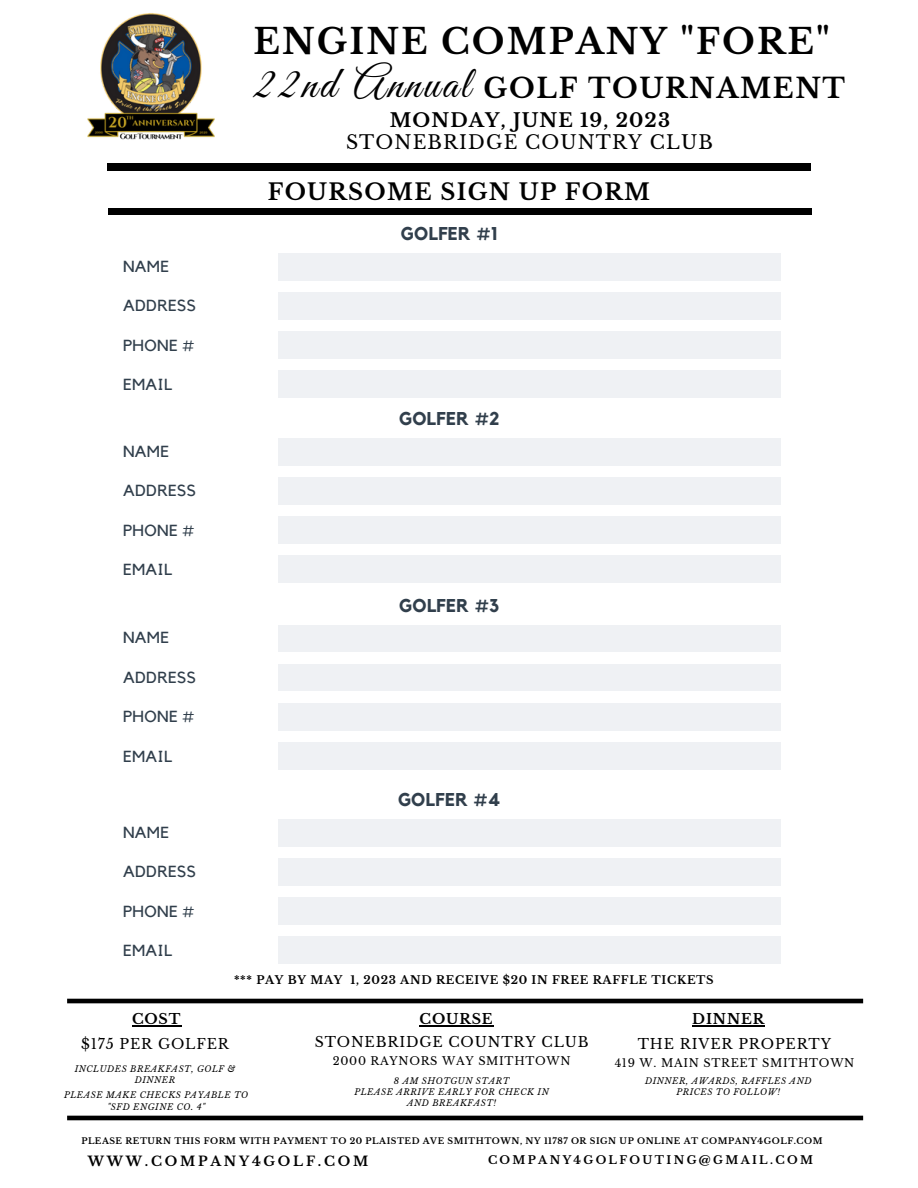
<style>
.page{position:relative;width:918px;height:1188px;background:#fff}
.page>*{position:absolute;margin:0;border:0;box-sizing:border-box;transform-origin:0 0}
.t1{font:700 34.8px "Libre Baskerville";letter-spacing:.06em;color:#000}
.t2{font:700 27.3px "Libre Baskerville";letter-spacing:.06em;color:#000}
.t3{font:700 22.5px "Libre Baskerville";letter-spacing:.06em;color:#000}
.t4{font:18.9px "Libre Baskerville";letter-spacing:.06em;color:#000}
.t5{font:700 18.9px "Libre Baskerville";letter-spacing:.06em;color:#000}
.t6{font:700 18.45px "Kollektif";letter-spacing:.02em;color:#313f4c}
.t7{font:16.05px "Kollektif";letter-spacing:.02em;color:#313f4c}
.t8{font:14.1px "Libre Baskerville";letter-spacing:.06em;color:#000}
.t9{font:700 14.1px "Libre Baskerville";letter-spacing:.06em;color:#000}
.t10{font:700 13.35px "Libre Baskerville";letter-spacing:.205em;color:#000}
.t11{font:700 11.25px "Libre Baskerville";letter-spacing:.06em;color:#000}
.t12{font:11.25px "Libre Baskerville";letter-spacing:.06em;color:#000}
.t13{font:700 11.25px "Libre Baskerville";letter-spacing:.205em;color:#000}
.t14{font:italic 8.55px/11.2px "Libre Baskerville";letter-spacing:.06em;color:#000;text-align:center}
.t15{font:700 8.55px "Libre Baskerville";letter-spacing:.06em;color:#000}
.s1{font-family:"Great Vibes";font-weight:400;font-size:45px}
</style>
<div class="page">
<div style="left:107px;top:164px;width:703px;height:7px;background:#000"></div>
<div style="left:108px;top:208px;width:703px;height:7px;background:#000"></div>
<div style="left:278px;top:253px;width:503px;height:27px;background:#eff1f4"></div>
<div style="left:278px;top:292px;width:503px;height:27px;background:#eff1f4"></div>
<div style="left:278px;top:332px;width:503px;height:26px;background:#eff1f4"></div>
<div style="left:278px;top:371px;width:503px;height:26px;background:#eff1f4"></div>
<div style="left:278px;top:439px;width:503px;height:26px;background:#eff1f4"></div>
<div style="left:278px;top:478px;width:503px;height:26px;background:#eff1f4"></div>
<div style="left:278px;top:517px;width:503px;height:26px;background:#eff1f4"></div>
<div style="left:278px;top:556px;width:503px;height:26px;background:#eff1f4"></div>
<div style="left:278px;top:625px;width:503px;height:27px;background:#eff1f4"></div>
<div style="left:278px;top:664px;width:503px;height:27px;background:#eff1f4"></div>
<div style="left:278px;top:703px;width:503px;height:27px;background:#eff1f4"></div>
<div style="left:278px;top:742px;width:503px;height:27px;background:#eff1f4"></div>
<div style="left:278px;top:819px;width:503px;height:27px;background:#eff1f4"></div>
<div style="left:278px;top:858px;width:503px;height:27px;background:#eff1f4"></div>
<div style="left:278px;top:898px;width:503px;height:26px;background:#eff1f4"></div>
<div style="left:278px;top:937px;width:503px;height:26px;background:#eff1f4"></div>
<hr style="left:67px;top:1116px;width:796px;height:4px;background:#000">
<hr style="left:420px;top:1025px;width:74px;height:1px;background:#000">
<hr style="left:692px;top:1025px;width:73px;height:1px;background:#000">
<hr style="left:132px;top:1025px;width:49px;height:1px;background:#000">
<hr style="left:67px;top:999px;width:796px;height:4px;background:#000">
<img style="left:87px;top:13px;width:128px;height:127px">
<h1 class="t1" style="left:254px;top:20px;width:578px">ENGINE COMPANY "FORE"</h1>
<h2 class="t2" style="left:253px;top:72px;width:594px"><span class="s1">22nd Annual</span> GOLF TOURNAMENT</h2>
<h3 class="t5" style="left:390px;top:109px;width:282px">MONDAY, JUNE 19, 2023</h3>
<h3 class="t4" style="left:346px;top:131px;width:368px">STONEBRIDGE COUNTRY CLUB</h3>
<h3 class="t3" style="left:268px;top:178px;width:384px">FOURSOME SIGN UP FORM</h3>
<h3 class="t7" style="left:123px;top:259px;width:48px">NAME</h3>
<h3 class="t7" style="left:123px;top:298px;width:75px">ADDRESS</h3>
<h3 class="t7" style="left:123px;top:338px;width:73px">PHONE #</h3>
<h3 class="t7" style="left:123px;top:377px;width:51px">EMAIL</h3>
<h3 class="t7" style="left:123px;top:444px;width:48px">NAME</h3>
<h3 class="t7" style="left:123px;top:483px;width:75px">ADDRESS</h3>
<h3 class="t7" style="left:123px;top:523px;width:73px">PHONE #</h3>
<h3 class="t7" style="left:123px;top:562px;width:51px">EMAIL</h3>
<h3 class="t7" style="left:123px;top:630px;width:48px">NAME</h3>
<h3 class="t7" style="left:123px;top:670px;width:75px">ADDRESS</h3>
<h3 class="t7" style="left:123px;top:709px;width:73px">PHONE #</h3>
<h3 class="t7" style="left:123px;top:749px;width:51px">EMAIL</h3>
<h3 class="t7" style="left:123px;top:825px;width:48px">NAME</h3>
<h3 class="t7" style="left:123px;top:864px;width:75px">ADDRESS</h3>
<h3 class="t7" style="left:123px;top:904px;width:73px">PHONE #</h3>
<h3 class="t7" style="left:123px;top:943px;width:51px">EMAIL</h3>
<h3 class="t6" style="left:401px;top:225px;width:98px">GOLFER #1</h3>
<h3 class="t6" style="left:399px;top:410px;width:102px">GOLFER #2</h3>
<h3 class="t6" style="left:399px;top:597px;width:102px">GOLFER #3</h3>
<h3 class="t6" style="left:398px;top:791px;width:104px">GOLFER #4</h3>
<h3 class="t11" style="left:234px;top:974px;width:481px">*** PAY BY MAY 1, 2023 AND RECEIVE $20 IN FREE RAFFLE TICKETS</h3>
<h3 class="t9" style="left:132px;top:1010px;width:50px">COST</h3>
<h3 class="t8" style="left:81px;top:1035px;width:149px">$175 PER GOLFER</h3>
<p class="t14" style="left:75px;top:1063px;width:162px">INCLUDES BREAKFAST, GOLF &amp;<br>DINNER</p>
<p class="t14" style="left:64px;top:1090px;width:186px">PLEASE MAKE CHECKS PAYABLE TO "SFD ENGINE CO. 4"</p>
<h3 class="t9" style="left:420px;top:1010px;width:75px">COURSE</h3>
<h3 class="t8" style="left:315px;top:1033px;width:275px">STONEBRIDGE COUNTRY CLUB</h3>
<h3 class="t12" style="left:333px;top:1054px;width:239px">2000 RAYNORS WAY SMITHTOWN</h3>
<p class="t14" style="left:354px;top:1075px;width:196px">8 AM SHOTGUN START<br>PLEASE ARRIVE EARLY FOR CHECK IN<br>AND BREAKFAST!</p>
<h3 class="t9" style="left:692px;top:1010px;width:74px">DINNER</h3>
<h3 class="t8" style="left:638px;top:1035px;width:195px">THE RIVER PROPERTY</h3>
<h3 class="t12" style="left:615px;top:1056px;width:241px">419 W. MAIN STREET SMITHTOWN</h3>
<p class="t14" style="left:645px;top:1076px;width:168px">DINNER, AWARDS, RAFFLES AND<br>PRICES TO FOLLOW!</p>
<p class="t15" style="left:81px;top:1136px;width:743px">PLEASE RETURN THIS FORM WITH PAYMENT TO 20 PLAISTED AVE SMITHTOWN, NY 11787 OR SIGN UP ONLINE AT COMPANY4GOLF.COM</p>
<h3 class="t13" style="left:488px;top:1153px;width:326px">COMPANY4GOLFOUTING@GMAIL.COM</h3>
<h3 class="t10" style="left:88px;top:1153px;width:282px">WWW.COMPANY4GOLF.COM</h3>
</div>
